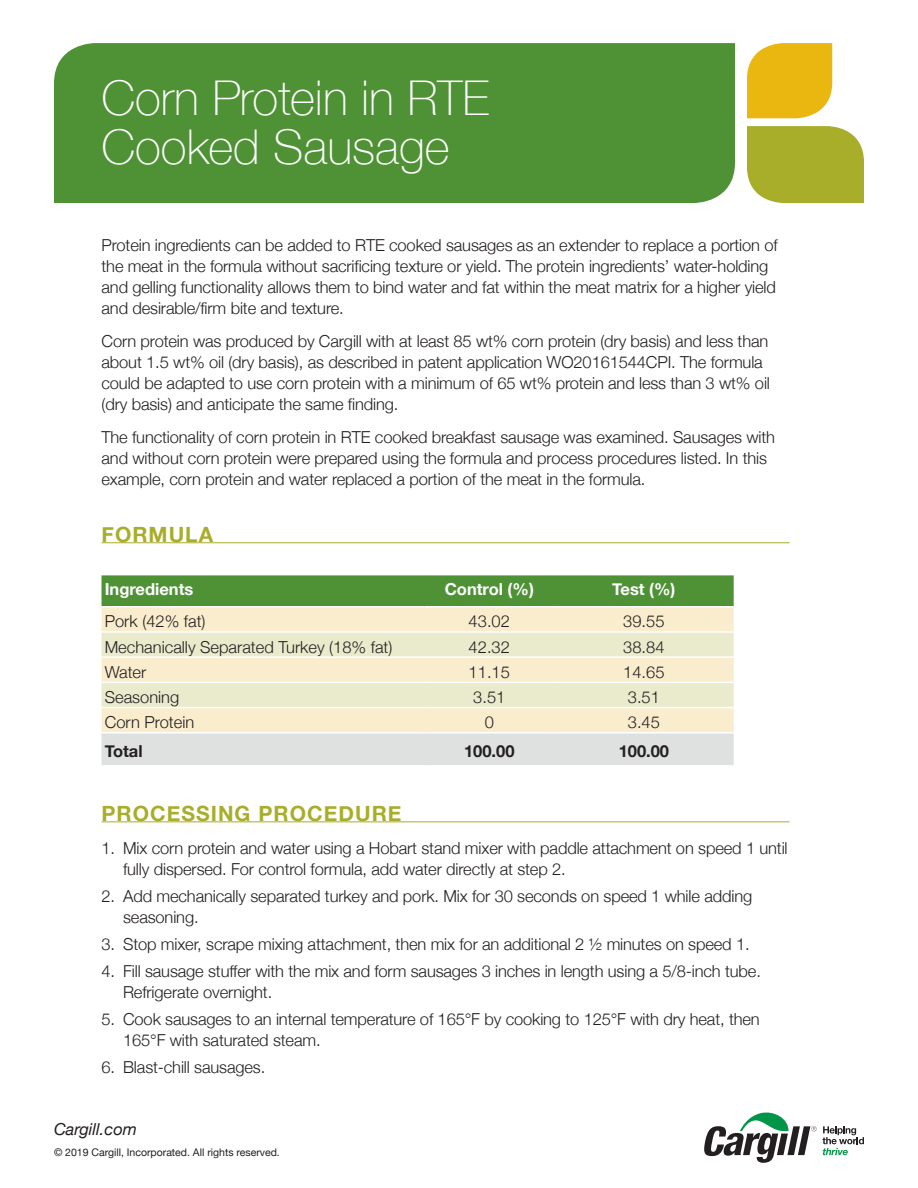
<style>
.page{position:relative;width:918px;height:1188px;background:#fff}
.page>*{position:absolute;margin:0;border:0;box-sizing:border-box;transform-origin:0 0}
.t1{font:100 48px/49.5px "Helvetica Neue";color:#fff}
.SUBHD-all_caps{font:700 21px "Helvetica Neue";letter-spacing:.05em;color:#a8ad2a}
.body{font:300 16.5px/21px "Helvetica Neue";letter-spacing:-.01em;color:#231f20}
.t2{font:700 16.5px "Helvetica Neue";color:#fff}
.t3{font:700 16.5px "Helvetica Neue";color:#231f20}
.t4{font:italic 16.5px "Helvetica Neue";color:#231f20}
.FOOTNOTES{font:10.5px "Helvetica Neue";color:#231f20}
</style>
<div class="page">
<svg style="left:704px;top:1112px;width:160px;height:51px"></svg>
<div style="left:54px;top:43px;width:681px;height:160px;background:#4f9236"></div>
<svg style="left:747px;top:126px;width:117px;height:77px;background:#adb136"></svg>
<svg style="left:747px;top:43px;width:85px;height:75px;background:#ebbb23"></svg>
<hr style="left:102px;top:542px;width:688px;height:1px;background:#a8ad2a">
<div style="left:102px;top:575px;width:632px;height:31px;background:#4f9236"></div>
<div style="left:102px;top:608px;width:632px;height:124px;background:#faedce"></div>
<svg style="left:102px;top:633px;width:632px;height:74px;background:#efebcd"></svg>
<div style="left:102px;top:734px;width:632px;height:31px;background:#dfe1e0"></div>
<hr style="left:102px;top:631px;width:322px;height:2px;background:#fff">
<hr style="left:424px;top:631px;width:130px;height:2px;background:#fff">
<hr style="left:554px;top:631px;width:180px;height:2px;background:#fff">
<hr style="left:102px;top:656px;width:322px;height:2px;background:#fff">
<hr style="left:424px;top:656px;width:130px;height:2px;background:#fff">
<hr style="left:554px;top:656px;width:180px;height:2px;background:#fff">
<hr style="left:102px;top:682px;width:322px;height:1px;background:#fff">
<hr style="left:424px;top:682px;width:130px;height:1px;background:#fff">
<hr style="left:554px;top:682px;width:180px;height:1px;background:#fff">
<hr style="left:102px;top:707px;width:322px;height:1px;background:#fff">
<hr style="left:424px;top:707px;width:130px;height:1px;background:#fff">
<hr style="left:554px;top:707px;width:180px;height:1px;background:#fff">
<hr style="left:102px;top:821px;width:688px;height:1px;background:#a8ad2a">
<p class="t1" style="left:102px;top:71px;width:389px">Corn Protein in RTE<br>Cooked Sausage</p>
<p class="body" style="left:102px;top:234px;width:678px">Protein ingredients can be added to RTE cooked sausages as an extender to replace a portion of the meat in the formula without sacrificing texture or yield. The protein ingredients’ water-holding and gelling functionality allows them to bind water and fat within the meat matrix for a higher yield and desirable/firm bite and texture.</p>
<p class="body" style="left:102px;top:330px;width:670px">Corn protein was produced by Cargill with at least 85 wt% corn protein (dry basis) and less than about 1.5 wt% oil (dry basis), as described in patent application WO20161544CPI. The formula could be adapted to use corn protein with a minimum of 65 wt% protein and less than 3 wt% oil (dry basis) and anticipate the same finding.</p>
<p class="body" style="left:102px;top:426px;width:675px">The functionality of corn protein in RTE cooked breakfast sausage was examined. Sausages with and without corn protein were prepared using the formula and process procedures listed. In this example, corn protein and water replaced a portion of the meat in the formula.</p>
<p class="SUBHD-all_caps" style="left:102px;top:518px;width:113px">FORMULA</p>
<p class="t2" style="left:105px;top:576px;width:90px">Ingredients</p>
<p class="t2" style="left:445px;top:576px;width:91px">Control (%)</p>
<p class="t2" style="left:612px;top:576px;width:65px">Test (%)</p>
<p class="body" style="left:105px;top:610px;width:102px">Pork (42% fat)</p>
<p class="body" style="left:469px;top:610px;width:43px">43.02</p>
<p class="body" style="left:623px;top:610px;width:43px">39.55</p>
<p class="body" style="left:105px;top:635px;width:289px">Mechanically Separated Turkey (18% fat)</p>
<p class="body" style="left:469px;top:635px;width:43px">42.32</p>
<p class="body" style="left:623px;top:635px;width:43px">38.84</p>
<p class="body" style="left:105px;top:660px;width:43px">Water</p>
<p class="body" style="left:469px;top:660px;width:43px">11.15</p>
<p class="body" style="left:623px;top:660px;width:43px">14.65</p>
<p class="body" style="left:105px;top:685px;width:76px">Seasoning</p>
<p class="body" style="left:473px;top:685px;width:34px">3.51</p>
<p class="body" style="left:628px;top:685px;width:34px">3.51</p>
<p class="body" style="left:105px;top:711px;width:91px">Corn Protein</p>
<p class="body" style="left:485px;top:711px;width:11px">0</p>
<p class="body" style="left:628px;top:711px;width:34px">3.45</p>
<p class="t3" style="left:105px;top:739px;width:39px">Total</p>
<p class="t3" style="left:464px;top:739px;width:52px">100.00</p>
<p class="t3" style="left:619px;top:739px;width:52px">100.00</p>
<p class="SUBHD-all_caps" style="left:102px;top:798px;width:301px">PROCESSING PROCEDURE</p>
<p class="body" style="left:123px;top:837px;width:666px;text-indent:-22px">1. Mix corn protein and water using a Hobart stand mixer with paddle attachment on speed 1 until fully dispersed. For control formula, add water directly at step 2.</p>
<p class="body" style="left:123px;top:885px;width:631px;text-indent:-22px">2. Add mechanically separated turkey and pork. Mix for 30 seconds on speed 1 while adding seasoning.</p>
<p class="body" style="left:102px;top:933px;width:650px">3. Stop mixer, scrape mixing attachment, then mix for an additional 2 ½ minutes on speed 1.</p>
<p class="body" style="left:123px;top:960px;width:639px;text-indent:-22px">4. Fill sausage stuffer with the mix and form sausages 3 inches in length using a 5/8-inch tube.<br>Refrigerate overnight.</p>
<p class="body" style="left:123px;top:1008px;width:638px;text-indent:-22px">5. Cook sausages to an internal temperature of 165°F by cooking to 125°F with dry heat, then<br>165°F with saturated steam.</p>
<p class="body" style="left:102px;top:1056px;width:165px">6. Blast-chill sausages.</p>
<p class="t4" style="left:54px;top:1117px;width:84px">Cargill.com</p>
<p class="FOOTNOTES" style="left:54px;top:1144px;width:227px">© 2019 Cargill, Incorporated. All rights reserved.</p>
</div>
